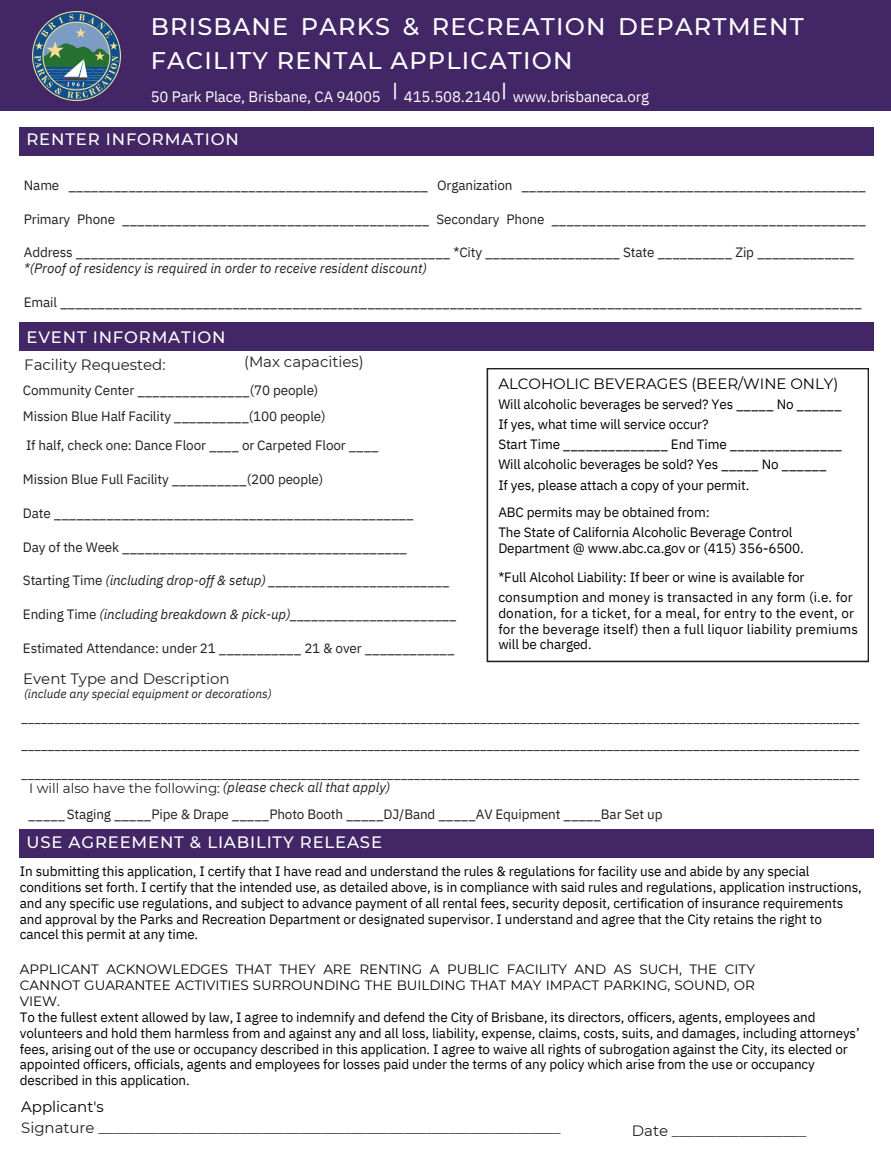
<style>
.page{position:relative;width:891px;height:1161px;background:#fff}
.page>*{position:absolute;margin:0;border:0;box-sizing:border-box;transform-origin:0 0}
.t1{font:500 24px/33.8px "Montserrat";letter-spacing:.05em;color:#fff}
.t2{font:500 18px "Montserrat";color:#fff}
.t3{font:500 16.5px "Montserrat";letter-spacing:.05em;color:#fff}
.t4{font:15px "Montserrat";letter-spacing:-.005em;color:#221e1f}
.t5{font:15px "IBM Plex Sans";letter-spacing:-.01em;color:#fff}
.t6{font:15px "Montserrat";letter-spacing:-.005em;color:#231f20}
.t7{font:15px "Montserrat";letter-spacing:-.005em;color:#000}
.t8{font:13.5px/15.8px "IBM Plex Sans";letter-spacing:-.01em;color:#000}
.t9{font:13.5px "IBM Plex Sans";letter-spacing:-.01em;color:#231f20}
.t10{font:italic 13.5px "IBM Plex Sans";color:#231f20}
.t11{font:13.5px/15.8px "Montserrat";letter-spacing:-.005em;color:#000;text-align:justify}
.t12{font:13.5px "IBM Plex Sans";letter-spacing:.01em;color:#000}
.t13{font:13.5px "Montserrat";letter-spacing:-.005em;color:#231f20}
.t14{font:12px "IBM Plex Sans";color:#231f20}
.t15{font:italic 12px "IBM Plex Sans";color:#231f20}
.s1{font-style:normal}
.s2{font-family:"IBM Plex Sans";font-style:italic}
.s3{font-style:italic}
</style>
<div class="page">
<div style="left:0;top:0;width:891px;height:110px;background:#422666"></div>
<div style="left:19px;top:127px;width:855px;height:29px;background:#422666"></div>
<img style="left:32px;top:11px;width:89px;height:89px">
<div style="left:19px;top:322px;width:855px;height:29px;background:#422666"></div>
<div style="left:19px;top:829px;width:855px;height:29px;background:#422666"></div>
<svg style="left:487px;top:368px;width:382px;height:294px"></svg>
<p class="t1" style="left:151px;top:9px;width:655px">BRISBANE PARKS &amp; RECREATION DEPARTMENT<br>FACILITY RENTAL APPLICATION</p>
<p class="t5" style="left:151px;top:86px;width:232px">50 Park Place, Brisbane, CA 94005</p>
<p class="t5" style="left:404px;top:86px;width:98px">415.508.2140</p>
<p class="t5" style="left:513px;top:86px;width:138px">www.brisbaneca.org</p>
<p class="t2" style="left:393px;top:79px;width:7px">|</p>
<p class="t2" style="left:501px;top:79px;width:7px">|</p>
<p class="t3" style="left:27px;top:129px;width:214px">RENTER INFORMATION</p>
<p class="t9" style="left:24px;top:176px;width:844px">Name ________________________________________________ Organization ______________________________________________</p>
<p class="t9" style="left:24px;top:210px;width:844px">Primary Phone _________________________________________ Secondary Phone __________________________________________</p>
<p class="t9" style="left:24px;top:243px;width:832px">Address __________________________________________________ *City __________________ State __________ Zip _____________</p>
<p class="t10" style="left:24px;top:259px;width:404px">*(Proof of residency is required in order to receive resident discount)</p>
<p class="t9" style="left:24px;top:293px;width:840px">Email ___________________________________________________________________________________________________________</p>
<p class="t3" style="left:27px;top:327px;width:201px">EVENT INFORMATION</p>
<p class="t6" style="left:24px;top:355px;width:143px">Facility Requested:</p>
<p class="t6" style="left:244px;top:353px;width:121px">(Max capacities)</p>
<p class="t9" style="left:23px;top:381px;width:297px">Community Center _______________(70 people)</p>
<p class="t9" style="left:23px;top:407px;width:304px">Mission Blue Half Facility __________(100 people)</p>
<p class="t9" style="left:26px;top:436px;width:354px">If half, check one: Dance Floor ____ or Carpeted Floor ____</p>
<p class="t9" style="left:23px;top:470px;width:302px">Mission Blue Full Facility __________(200 people)</p>
<p class="t9" style="left:23px;top:504px;width:392px">Date ________________________________________________</p>
<p class="t9" style="left:23px;top:538px;width:386px">Day of the Week ______________________________________</p>
<p class="t10" style="left:23px;top:571px;width:429px"><span class="s1">Starting Time</span> (including drop-off &amp; setup) _________________________</p>
<p class="t10" style="left:23px;top:605px;width:436px"><span class="s1">Ending Time</span> (including breakdown &amp; pick-up)_______________________</p>
<p class="t9" style="left:23px;top:639px;width:433px">Estimated Attendance: under 21 ___________ 21 &amp; over ____________</p>
<p class="t6" style="left:23px;top:669px;width:208px">Event Type and Description</p>
<p class="t7" style="left:498px;top:374px;width:341px">ALCOHOLIC BEVERAGES (BEER/WINE ONLY)</p>
<p class="t8" style="left:498px;top:396px;width:345px">Will alcoholic beverages be served? Yes _____ No ______</p>
<p class="t8" style="left:498px;top:416px;width:212px">If yes, what time will service occur?</p>
<p class="t8" style="left:498px;top:434px;width:345px;line-height:20.2px">Start Time ______________ End Time _______________<br>Will alcoholic beverages be sold? Yes _____ No ______</p>
<p class="t8" style="left:498px;top:477px;width:253px">If yes, please attach a copy of your permit.</p>
<p class="t8" style="left:498px;top:504px;width:213px">ABC permits may be obtained from:</p>
<p class="t8" style="left:498px;top:524px;width:296px">The State of California Alcoholic Beverage Control</p>
<p class="t8" style="left:498px;top:540px;width:307px">Department @ www.abc.ca.gov or (415) 356-6500.</p>
<p class="t8" style="left:498px;top:569px;width:308px">*Full Alcohol Liability: If beer or wine is available for</p>
<p class="t12" style="left:498px;top:588px;width:356px">consumption and money is transacted in any form (i.e. for</p>
<p class="t12" style="left:498px;top:604px;width:357px">donation, for a ticket, for a meal, for entry to the event, or</p>
<p class="t12" style="left:498px;top:620px;width:361px">for the beverage itself) then a full liquor liability premiums</p>
<p class="t8" style="left:498px;top:636px;width:95px">will be charged.</p>
<p class="t15" style="left:24px;top:686px;width:249px">(include any special equipment or decorations)</p>
<p class="t14" style="left:21px;top:709px;width:840px">______________________________________________________________________________________________________________________________</p>
<p class="t14" style="left:21px;top:736px;width:840px">______________________________________________________________________________________________________________________________</p>
<p class="t14" style="left:21px;top:766px;width:840px">______________________________________________________________________________________________________________________________</p>
<p class="t13" style="left:29px;top:780px;width:363px">I will also have the following: <span class="s2">(please check all that apply)</span></p>
<p class="t9" style="left:29px;top:805px;width:635px"><span class="s3">_____</span>Staging _____Pipe &amp; Drape _____Photo Booth _____DJ/Band _____AV Equipment _____Bar Set up</p>
<p class="t3" style="left:27px;top:832px;width:357px">USE AGREEMENT &amp; LIABILITY RELEASE</p>
<p class="t8" style="left:20px;top:863px;width:844px">In submitting this application, I certify that I have read and understand the rules &amp; regulations for facility use and abide by any special conditions set forth. I certify that the intended use, as detailed above, is in compliance with said rules and regulations, application instructions, and any specific use regulations, and subject to advance payment of all rental fees, security deposit, certification of insurance requirements and approval by the Parks and Recreation Department or designated supervisor. I understand and agree that the City retains the right to cancel this permit at any time.</p>
<p class="t11" style="left:20px;top:962px;width:737px">APPLICANT ACKNOWLEDGES THAT THEY ARE RENTING A PUBLIC FACILITY AND AS SUCH, THE CITY CANNOT GUARANTEE ACTIVITIES SURROUNDING THE BUILDING THAT MAY IMPACT PARKING, SOUND, OR VIEW.</p>
<p class="t8" style="left:20px;top:1009px;width:841px">To the fullest extent allowed by law, I agree to indemnify and defend the City of Brisbane, its directors, officers, agents, employees and volunteers and hold them harmless from and against any and all loss, liability, expense, claims, costs, suits, and damages, including attorneys’ fees, arising out of the use or occupancy described in this application. I agree to waive all rights of subrogation against the City, its elected or appointed officers, officials, agents and employees for losses paid under the terms of any policy which arise from the use or occupancy described in this application.</p>
<p class="t7" style="left:21px;top:1097px;width:84px">Applicant's</p>
<p class="t4" style="left:21px;top:1119px;width:541px">Signature ______________________________________________________________</p>
<p class="t4" style="left:632px;top:1122px;width:176px">Date __________________</p>
</div>
